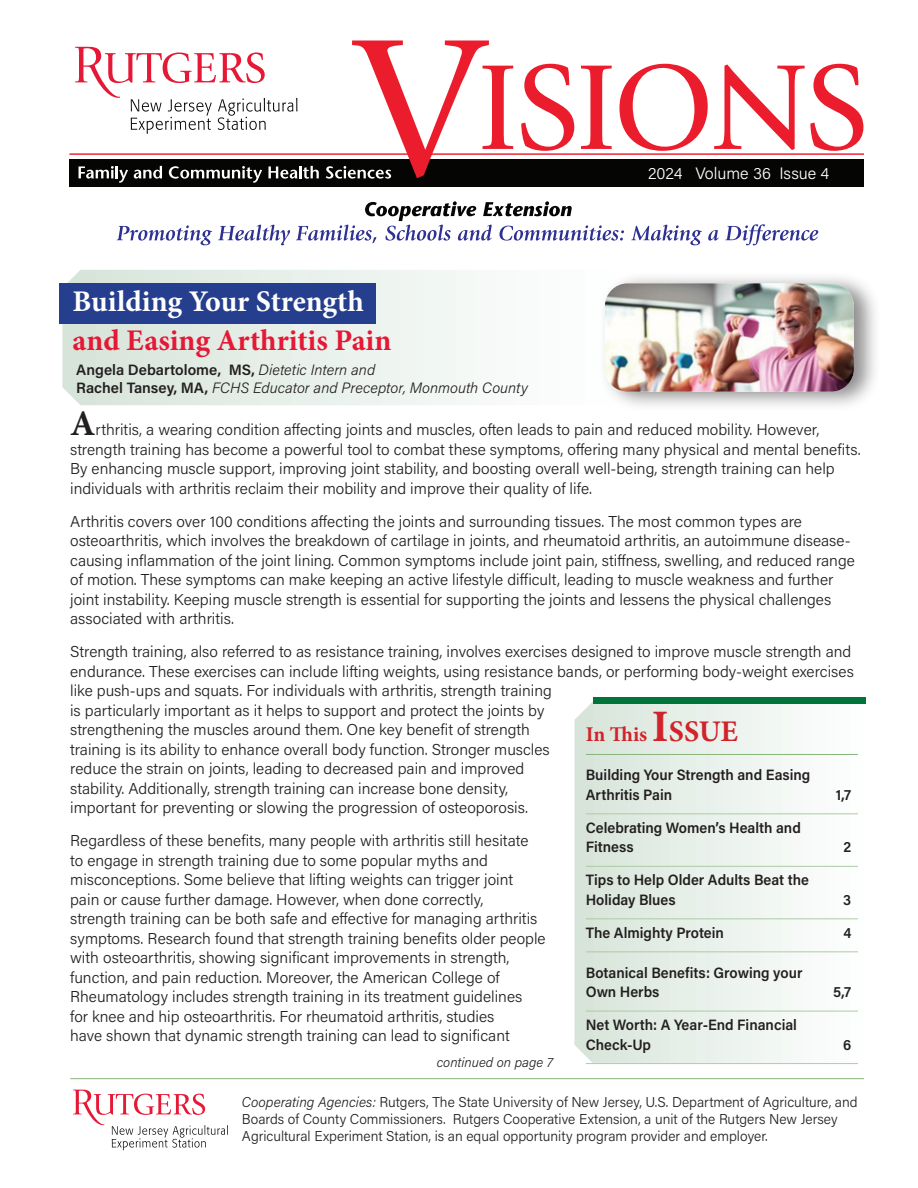
<style>
.page{position:relative;width:918px;height:1188px;background:#fff}
.page>*{position:absolute;margin:0;border:0;box-sizing:border-box;transform-origin:0 0}
.t1{font:700 36px "Minion Pro";color:#231f20}
.t2{font:700 30px "Minion Pro";color:#e51836}
.t3{font:700 30px "Minion Pro";letter-spacing:-.005em;color:#fff}
.t4{font:700 21px "Minion Pro";color:#d1232a}
.t5{font:300 16.5px "Acumin Pro";color:#fff}
.t6{font:300 15.75px/19.5px "Acumin Pro";color:#231f20}
.t7{font:600 15px/19.5px "Acumin Pro";color:#231f20;scale:.96 1}
.t8{font:italic 300 15px/18px "Acumin Pro";color:#231f20}
.t9{font:300 14.25px/17.1px "Acumin Pro";color:#231f20}
.t10{font:italic 300 13.5px "Acumin Pro";color:#231f20}
.s1{font-weight:600;font-style:normal}
.s2{font-size:45px}
.s3{font-size:30px}
.s4{font-style:italic}
</style>
<div class="page">
<svg style="left:75px;top:47px;width:222px;height:87px"></svg>
<div style="left:69px;top:160px;width:795px;height:27px;background:#050504"></div>
<svg style="left:79px;top:166px;width:49px;height:17px"></svg>
<svg style="left:134px;top:166px;width:28px;height:13px"></svg>
<svg style="left:169px;top:166px;width:93px;height:17px"></svg>
<svg style="left:268px;top:166px;width:51px;height:13px"></svg>
<hr style="left:69px;top:153px;width:795px;height:2px;background:#eb1c2c">
<svg style="left:117px;top:225px;width:95px;height:20px"></svg>
<svg style="left:218px;top:225px;width:72px;height:20px"></svg>
<svg style="left:296px;top:201px;width:328px;height:42px"></svg>
<svg style="left:631px;top:225px;width:71px;height:20px"></svg>
<svg style="left:708px;top:230px;width:11px;height:11px"></svg>
<svg style="left:725px;top:224px;width:93px;height:21px"></svg>
<svg style="left:326px;top:41px;width:187px;height:138px"></svg>
<svg style="left:521px;top:64px;width:53px;height:87px"></svg>
<svg style="left:581px;top:66px;width:31px;height:83px"></svg>
<svg style="left:619px;top:64px;width:89px;height:87px"></svg>
<svg style="left:714px;top:64px;width:149px;height:87px"></svg>
<svg style="left:73px;top:1089px;width:155px;height:61px"></svg>
<hr style="left:70px;top:1078px;width:794px;height:1px;background:#88b67a">
<svg style="left:62px;top:270px;width:394px;height:135px"></svg>
<div style="left:59px;top:283px;width:317px;height:40px;background:#253f8e"></div>
<svg style="left:574px;top:702px;width:284px;height:361px"></svg>
<div style="left:593px;top:697px;width:273px;height:7px;background:#007539"></div>
<hr style="left:586px;top:754px;width:272px;height:1px;background:#88b67a">
<hr style="left:586px;top:813px;width:272px;height:1px;background:#adcca0">
<hr style="left:586px;top:866px;width:272px;height:1px;background:#adcca0">
<hr style="left:586px;top:918px;width:272px;height:1px;background:#adcca0">
<hr style="left:586px;top:951px;width:272px;height:1px;background:#adcca0">
<hr style="left:586px;top:1011px;width:272px;height:1px;background:#adcca0">
<hr style="left:586px;top:1063px;width:272px;height:1px;background:#adcca0">
<div style="left:600px;top:271px;width:281px;height:141px;background:#231f20;opacity:.51"></div>
<img style="left:605px;top:283px;width:249px;height:109px">
<h2 class="t3" style="left:73px;top:280px;width:293px">Building Your Strength</h2>
<h2 class="t2" style="left:73px;top:319px;width:320px">and Easing Arthritis Pain</h2>
<p class="t8" style="left:76px;top:360px;width:453px"><span class="s1">Angela Debartolome, MS,</span> Dietetic Intern and<br><span class="s1">Rachel Tansey, MA,</span> FCHS Educator and Preceptor, Monmouth County</p>
<p class="t5" style="left:648px;top:162px;width:183px">2024 Volume 36 Issue 4</p>
<h1 class="t1" style="left:70px;top:399px;width:27px">A</h1>
<p class="t6" style="left:70px;top:420px;width:792px;text-indent:25px">rthritis, a wearing condition affecting joints and muscles, often leads to pain and reduced mobility. However, strength training has become a powerful tool to combat these symptoms, offering many physical and mental benefits.<br>By enhancing muscle support, improving joint stability, and boosting overall well-being, strength training can help individuals with arthritis reclaim their mobility and improve their quality of life.</p>
<p class="t6" style="left:70px;top:511px;width:786px">Arthritis covers over 100 conditions affecting the joints and surrounding tissues. The most common types are osteoarthritis, which involves the breakdown of cartilage in joints, and rheumatoid arthritis, an autoimmune disease&shy;causing inflammation of the joint lining. Common symptoms include joint pain, stiffness, swelling, and reduced range of motion. These symptoms can make keeping an active lifestyle difficult, leading to muscle weakness and further joint instability. Keeping muscle strength is essential for supporting the joints and lessens the physical challenges associated with arthritis.</p>
<p class="t6" style="left:70px;top:641px;width:785px">Strength training, also referred to as resistance training, involves exercises designed to improve muscle strength and endurance. These exercises can include lifting weights, using resistance bands, or performing body-weight exercises like push-ups and squats. For individuals with arthritis, strength training<br>is particularly important as it helps to support and protect the joints by<br>strengthening the muscles around them. One key benefit of strength<br>training is its ability to enhance overall body function. Stronger muscles<br>reduce the strain on joints, leading to decreased pain and improved<br>stability. Additionally, strength training can increase bone density,<br>important for preventing or slowing the progression of osteoporosis.</p>
<p class="t6" style="left:70px;top:830px;width:477px">Regardless of these benefits, many people with arthritis still hesitate<br>to engage in strength training due to some popular myths and misconceptions. Some believe that lifting weights can trigger joint pain or cause further damage. However, when done correctly,<br>strength training can be both safe and effective for managing arthritis symptoms. Research found that strength training benefits older people with osteoarthritis, showing significant improvements in strength, function, and pain reduction. Moreover, the American College of Rheumatology includes strength training in its treatment guidelines<br>for knee and hip osteoarthritis. For rheumatoid arthritis, studies<br>have shown that dynamic strength training can lead to significant</p>
<h3 class="t4" style="left:586px;top:719px;width:154px">In This <span class="s2">I</span><span class="s3">SSUE</span></h3>
<p class="t7" style="left:586px;top:765px;width:235px">Building Your Strength and Easing<br>Arthritis Pain</p>
<p class="t7" style="left:836px;top:784px;width:18px">1,7</p>
<p class="t7" style="left:586px;top:817px;width:226px">Celebrating Women’s Health and<br>Fitness</p>
<p class="t7" style="left:844px;top:837px;width:10px">2</p>
<p class="t7" style="left:586px;top:870px;width:234px">Tips to Help Older Adults Beat the<br>Holiday Blues</p>
<p class="t7" style="left:843px;top:889px;width:10px">3</p>
<p class="t7" style="left:586px;top:922px;width:145px">The Almighty Protein</p>
<p class="t7" style="left:843px;top:922px;width:10px">4</p>
<p class="t7" style="left:586px;top:962px;width:227px">Botanical Benefits: Growing your<br>Own Herbs</p>
<p class="t7" style="left:833px;top:982px;width:20px">5,7</p>
<p class="t7" style="left:586px;top:1015px;width:221px">Net Worth: A Year-End Financial<br>Check-Up</p>
<p class="t7" style="left:843px;top:1034px;width:10px">6</p>
<p class="t10" style="left:437px;top:1053px;width:118px">continued on page 7</p>
<p class="t9" style="left:242px;top:1093px;width:617px"><span class="s4">Cooperating Agencies:</span> Rutgers, The State University of New Jersey, U.S. Department of Agriculture, and<br>Boards of County Commissioners. Rutgers Cooperative Extension, a unit of the Rutgers New Jersey<br>Agricultural Experiment Station, is an equal opportunity program provider and employer.</p>
</div>
